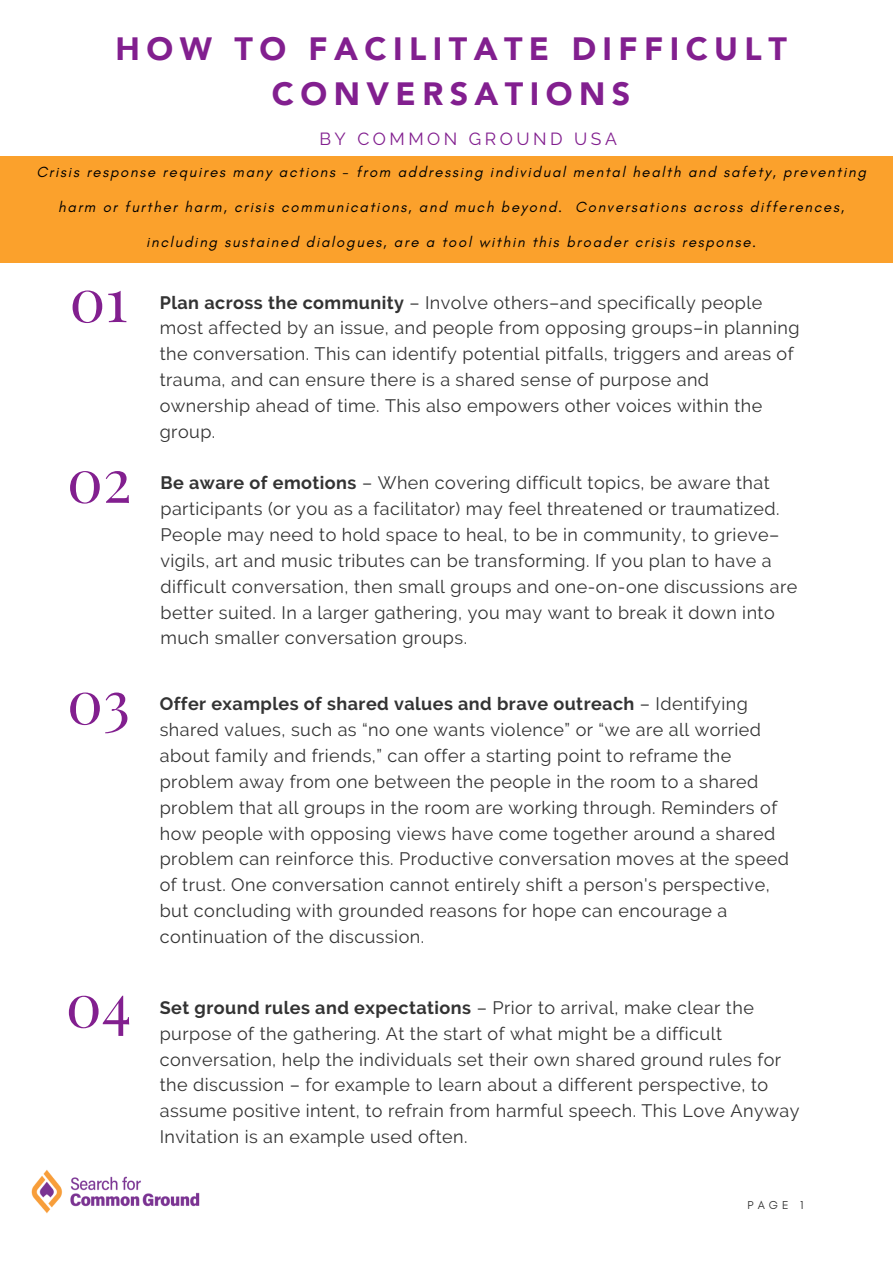
<style>
.page{position:relative;width:893px;height:1264px;background:#fff}
.page>*{position:absolute;margin:0;border:0;box-sizing:border-box;transform-origin:0 0}
.t1{font:60px "Playfair Display";color:#821f8f}
.t2{font:900 32.25px/45px "Avenir";letter-spacing:.2em;color:#821f8f;text-align:center}
.t3{font:18px/25.8px "Raleway";letter-spacing:.025em;color:#333}
.t4{font:17.55px "Raleway";letter-spacing:.2em;color:#821f8f}
.t5{font:italic 15px "Glacial Indifference";letter-spacing:.11em;color:#000}
.t6{font:11.7px "Glacial Indifference";color:#333}
.s1{font-weight:700}
</style>
<div class="page">
<div style="left:0;top:156px;width:892px;height:106px;background:#fba12c"></div>
<img style="left:32px;top:1170px;width:167px;height:43px">
<p class="t2" style="left:115px;top:26px;width:672px">HOW TO FACILITATE DIFFICULT<br>CONVERSATIONS</p>
<p class="t4" style="left:319px;top:128px;width:299px">BY COMMON GROUND USA</p>
<p class="t5" style="left:36px;top:163px;width:831px">Crisis response requires many actions - from addressing individual mental health and safety, preventing</p>
<p class="t5" style="left:58px;top:198px;width:787px">harm or further harm, crisis communications, and much beyond. Conversations across differences,</p>
<p class="t5" style="left:146px;top:232px;width:611px">including sustained dialogues, are a tool within this broader crisis response.</p>
<p class="t1" style="left:69px;top:257px;width:60px">01</p>
<p class="t3" style="left:160px;top:289px;width:641px"><span class="s1">Plan across the community</span> – Involve others–and specifically people most affected by an issue, and people from opposing groups–in planning the conversation. This can identify potential pitfalls, triggers and areas of trauma, and can ensure there is a shared sense of purpose and ownership ahead of time. This also empowers other voices within the group.</p>
<p class="t1" style="left:67px;top:438px;width:66px">02</p>
<p class="t3" style="left:160px;top:470px;width:638px"><span class="s1">Be aware of emotions</span> – When covering difficult topics, be aware that participants (or you as a facilitator) may feel threatened or traumatized.<br>People may need to hold space to heal, to be in community, to grieve– vigils, art and music tributes can be transforming. If you plan to have a difficult conversation, then small groups and one-on-one discussions are better suited. In a larger gathering, you may want to break it down into much smaller conversation groups.</p>
<p class="t1" style="left:67px;top:659px;width:65px">03</p>
<p class="t3" style="left:160px;top:691px;width:630px"><span class="s1">Offer examples of shared values and brave outreach</span> – Identifying shared values, such as “no one wants violence” or “we are all worried about family and friends,” can offer a starting point to reframe the problem away from one between the people in the room to a shared problem that all groups in the room are working through. Reminders of how people with opposing views have come together around a shared problem can reinforce this. Productive conversation moves at the speed of trust. One conversation cannot entirely shift a person's perspective, but concluding with grounded reasons for hope can encourage a continuation of the discussion.</p>
<p class="t1" style="left:66px;top:962px;width:67px">04</p>
<p class="t3" style="left:160px;top:994px;width:641px"><span class="s1">Set ground rules and expectations</span> – Prior to arrival, make clear the purpose of the gathering. At the start of what might be a difficult conversation, help the individuals set their own shared ground rules for the discussion – for example to learn about a different perspective, to assume positive intent, to refrain from harmful speech. This Love Anyway Invitation is an example used often.</p>
<p class="t6" style="left:747px;top:1198px;width:57px">PAGE 1</p>
</div>
